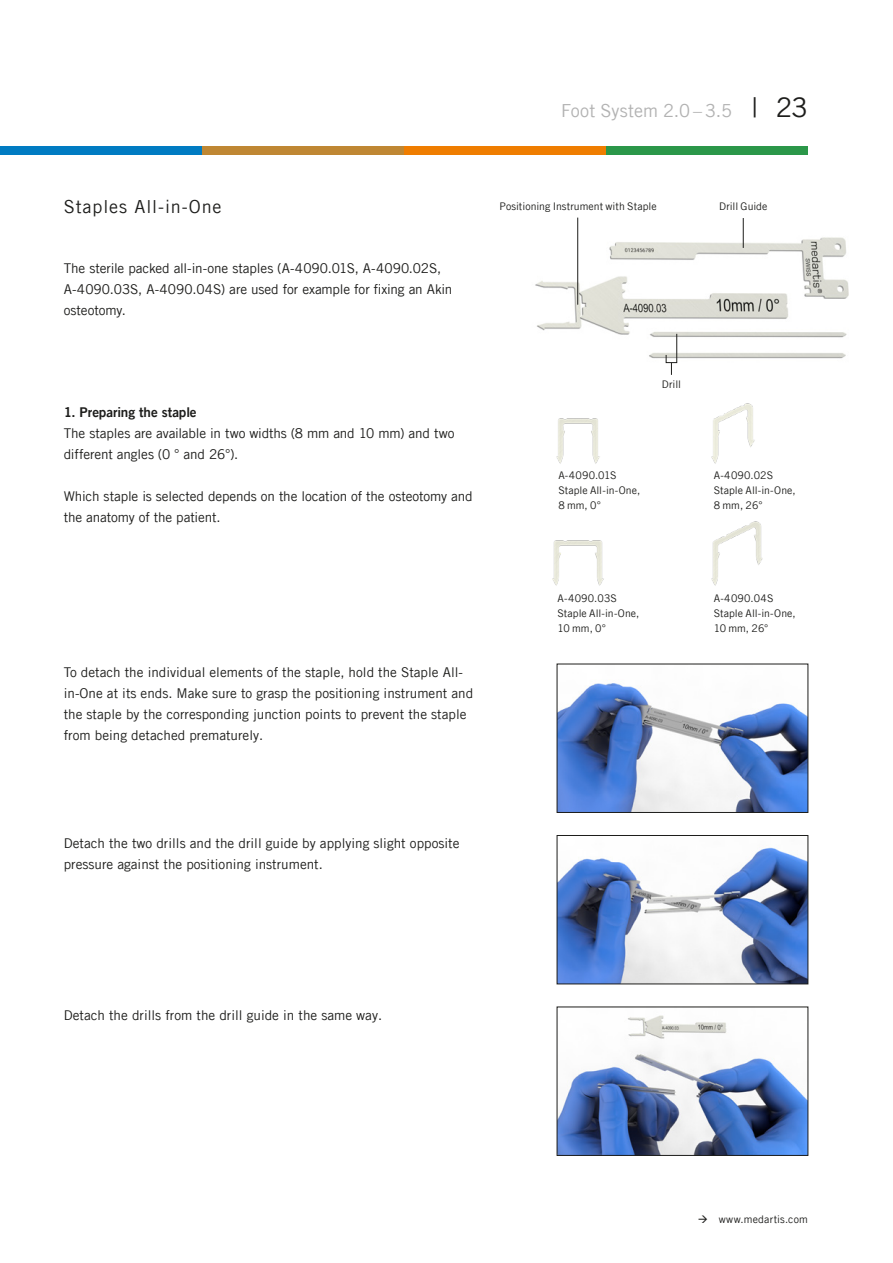
<style>
.page{position:relative;width:893px;height:1263px;background:#fff}
.page>*{position:absolute;margin:0;border:0;box-sizing:border-box;transform-origin:0 0}
.t1{font:18px "Trade Gothic LT Com";letter-spacing:.005em;color:#b2b2b2}
.Titel_12pt{font:18px "Trade Gothic LT Com";letter-spacing:.05em;color:#1d1d1b}
.BodyText_9pt{font:13.5px/21px "Trade Gothic LT Com";color:#1d1d1b}
.BodyText_9pt-2{font:13.5px "Trade Gothic LT Com Bd 2";letter-spacing:-.005em;color:#1d1d1b}
.Legende_7pt{font:10.5px/15px "Trade Gothic LT Com";letter-spacing:.005em;color:#1d1d1b}
.s1{font-size:27px;color:#1d1d1b}
</style>
<div class="page">
<div style="left:0;top:147px;width:202px;height:8px;background:#007bc2"></div>
<div style="left:202px;top:147px;width:202px;height:8px;background:#bf8733"></div>
<div style="left:404px;top:147px;width:202px;height:8px;background:#ef7d00"></div>
<div style="left:606px;top:147px;width:202px;height:8px;background:#2b9749"></div>
<img style="left:535px;top:217px;width:314px;height:146px">
<img style="left:559px;top:683px;width:247px;height:128px">
<div style="left:557px;top:664px;width:251px;height:149px;border:1px solid #1d1d1b"></div>
<img style="left:559px;top:1015px;width:247px;height:138px">
<img style="left:559px;top:847px;width:247px;height:135px">
<div style="left:557px;top:835px;width:251px;height:149px;border:1px solid #1d1d1b"></div>
<img style="left:556px;top:418px;width:44px;height:46px">
<img style="left:711px;top:403px;width:44px;height:61px">
<img style="left:711px;top:521px;width:52px;height:65px">
<img style="left:552px;top:540px;width:52px;height:46px">
<hr style="left:743px;top:218px;width:1px;height:30px;background:#1d1d1b">
<svg style="left:665px;top:333px;width:12px;height:42px"></svg>
<hr style="left:577px;top:218px;width:1px;height:87px;background:#1d1d1b">
<h1 class="t1" style="left:561px;top:100px;width:248px">Foot System 2.0 – 3.5 <span class="s1">| 23</span></h1>
<p class="Titel_12pt" style="left:64px;top:196px;width:159px">Staples All-in-One</p>
<p class="BodyText_9pt" style="left:64px;top:257px;width:390px">The sterile packed all-in-one staples (A-4090.01S, A-4090.02S,<br>A-4090.03S, A-4090.04S) are used for example for fixing an Akin osteotomy.</p>
<p class="BodyText_9pt-2" style="left:64px;top:403px;width:134px">1. Preparing the staple</p>
<p class="BodyText_9pt" style="left:64px;top:422px;width:392px">The staples are available in two widths (8 mm and 10 mm) and two different angles (0 ° and 26°).</p>
<p class="BodyText_9pt" style="left:64px;top:485px;width:410px">Which staple is selected depends on the location of the osteotomy and the anatomy of the patient.</p>
<p class="BodyText_9pt" style="left:64px;top:661px;width:411px">To detach the individual elements of the staple, hold the Staple All&shy;in-One at its ends. Make sure to grasp the positioning instrument and the staple by the corresponding junction points to prevent the staple from being detached prematurely.</p>
<p class="Legende_7pt" style="left:499px;top:198px;width:159px">Positioning Instrument with Staple</p>
<p class="Legende_7pt" style="left:719px;top:199px;width:50px">Drill Guide</p>
<p class="Legende_7pt" style="left:662px;top:376px;width:21px">Drill</p>
<p class="Legende_7pt" style="left:558px;top:468px;width:60px">A-4090.01S</p>
<p class="Legende_7pt" style="left:558px;top:483px;width:84px">Staple All-in-One,<br>8 mm, 0°</p>
<p class="Legende_7pt" style="left:557px;top:591px;width:61px">A-4090.03S</p>
<p class="Legende_7pt" style="left:557px;top:606px;width:84px">Staple All-in-One,<br>10 mm, 0°</p>
<p class="Legende_7pt" style="left:714px;top:468px;width:61px">A-4090.02S</p>
<p class="Legende_7pt" style="left:714px;top:483px;width:84px">Staple All-in-One,<br>8 mm, 26°</p>
<p class="Legende_7pt" style="left:714px;top:591px;width:61px">A-4090.04S</p>
<p class="Legende_7pt" style="left:714px;top:606px;width:84px">Staple All-in-One,<br>10 mm, 26°</p>
<p class="BodyText_9pt" style="left:64px;top:833px;width:397px">Detach the two drills and the drill guide by applying slight opposite pressure against the positioning instrument.</p>
<p class="BodyText_9pt" style="left:64px;top:1004px;width:320px">Detach the drills from the drill guide in the same way.</p>
<p class="Legende_7pt" style="left:698px;top:1211px;width:112px">→ www.medartis.com</p>
</div>
